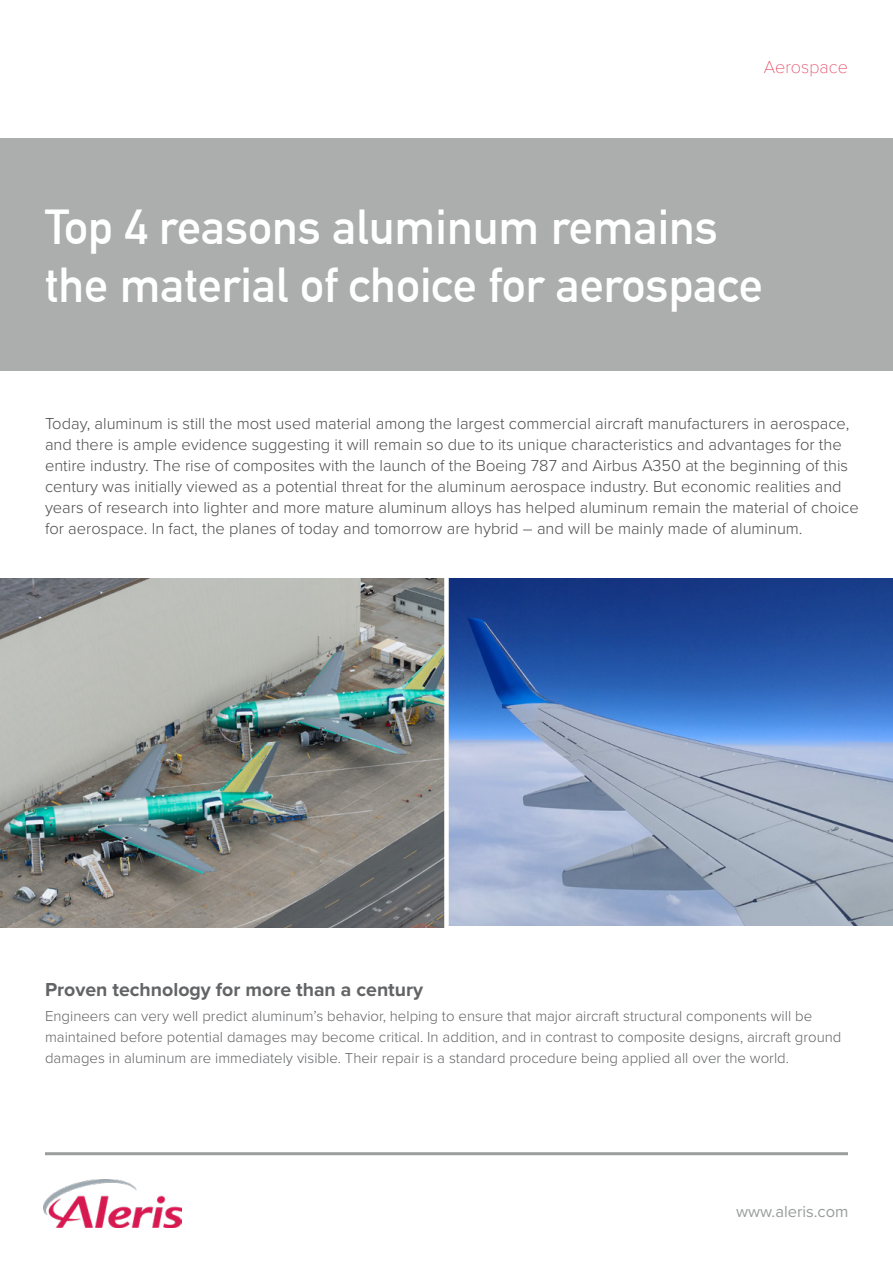
<style>
.page{position:relative;width:893px;height:1263px;background:#fff}
.page>*{position:absolute;margin:0;border:0;box-sizing:border-box;transform-origin:0 0}
.t1{font:700 48px/57.6px "DIN Alternate";color:#fff}
.t2{font:700 19.5px "Proxima Nova";color:#636466}
.t3{font:100 18px "Proxima Nova T";color:#e13352}
.t4{font:300 16.5px/21px "Proxima Nova";color:#4d4d4f}
.t5{font:16.5px "Proxima Nova";color:#9b9d9d}
.t6{font:300 15px/21px "Proxima Nova";color:#636466}
</style>
<div class="page">
<img style="left:44px;top:1180px;width:138px;height:47px">
<hr style="left:45px;top:1152px;width:803px;height:3px;background:#9b9d9d">
<div style="left:0;top:138px;width:893px;height:233px;background:#acadad"></div>
<img style="left:0;top:579px;width:444px;height:349px">
<img style="left:449px;top:579px;width:444px;height:347px">
<p class="t3" style="left:764px;top:53px;width:86px">Aerospace</p>
<h1 class="t1" style="left:45px;top:195px;width:719px">Top 4 reasons aluminum remains the material of choice for aerospace</h1>
<p class="t4" style="left:45px;top:412px;width:815px">Today, aluminum is still the most used material among the largest commercial aircraft manufacturers in aerospace, and there is ample evidence suggesting it will remain so due to its unique characteristics and advantages for the entire industry. The rise of composites with the launch of the Boeing 787 and Airbus A350 at the beginning of this century was initially viewed as a potential threat for the aluminum aerospace industry. But economic realities and years of research into lighter and more mature aluminum alloys has helped aluminum remain the material of choice for aerospace. In fact, the planes of today and tomorrow are hybrid – and will be mainly made of aluminum.</p>
<p class="t2" style="left:45px;top:975px;width:380px">Proven technology for more than a century</p>
<p class="t6" style="left:45px;top:1005px;width:798px">Engineers can very well predict aluminum’s behavior, helping to ensure that major aircraft structural components will be maintained before potential damages may become critical. In addition, and in contrast to composite designs, aircraft ground damages in aluminum are immediately visible. Their repair is a standard procedure being applied all over the world.</p>
<p class="t5" style="left:736px;top:1199px;width:114px">www.aleris.com</p>
</div>
